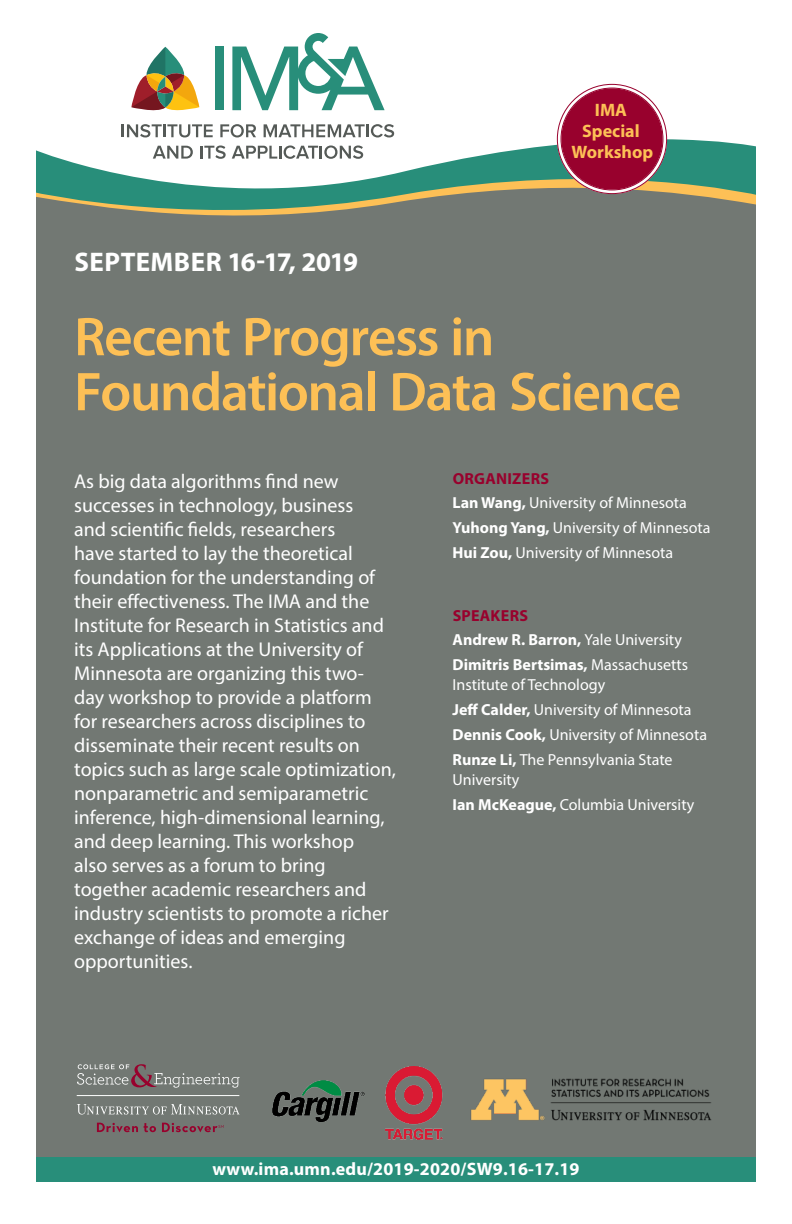
<style>
.page{position:relative;width:792px;height:1224px;background:#fff}
.page>*{position:absolute;margin:0;border:0;box-sizing:border-box;transform-origin:0 0}
.t1{font:600 55px/55px "Myriad Pro";letter-spacing:-.025em;color:#fdc056}
.t2{font:700 27px "Myriad Pro";letter-spacing:.01em;color:#fff}
.t3{font:20px/24px "Myriad Pro";color:#fff}
.t4{font:700 18px "Myriad Pro";letter-spacing:.01em;color:#fff}
.t5{font:700 18px "Myriad Pro";color:#fdc056}
.t6{font:16px/20px "Myriad Pro";color:#fff}
.t7{font:700 16px "Myriad Pro";color:#fff}
.t8{font:700 16px "Myriad Pro";letter-spacing:.02em;color:#98012d}
.s1{font-weight:700}
.s2{font-weight:400}
</style>
<div class="page">
<div style="left:36px;top:230px;width:720px;height:927px;background:#727873"></div>
<div style="left:36px;top:1157px;width:720px;height:25px;background:#288e7a"></div>
<svg style="left:131px;top:47px;width:68px;height:64px"></svg>
<div style="left:215px;top:47px;width:9px;height:63px;background:#288e7a"></div>
<svg style="left:232px;top:33px;width:153px;height:77px"></svg>
<svg style="left:36px;top:119px;width:720px;height:111px"></svg>
<div style="left:559px;top:86px;width:106px;height:106px;background:#98012d;border-radius:50%"></div>
<div style="left:557px;top:84px;width:110px;height:110px;border:4px solid #fff;border-radius:50%"></div>
<svg style="left:77px;top:1064px;width:163px;height:24px;background:#82807e"></svg>
<svg style="left:77px;top:1104px;width:163px;height:11px;background:#8d928e"></svg>
<hr style="left:77px;top:1095px;width:162px;height:1px;background:#fff">
<svg style="left:97px;top:1123px;width:41px;height:9px"></svg>
<svg style="left:144px;top:1123px;width:12px;height:9px"></svg>
<svg style="left:162px;top:1123px;width:62px;height:9px"></svg>
<img style="left:273px;top:1080px;width:91px;height:41px">
<img style="left:385px;top:1067px;width:58px;height:72px">
<img style="left:463px;top:1067px;width:292px;height:73px">
<p class="t2" style="left:74px;top:245px;width:285px">SEPTEMBER 16-17, 2019</p>
<p class="t5" style="left:595px;top:99px;width:34px">IMA</p>
<p class="t5" style="left:582px;top:120px;width:59px">Special</p>
<p class="t5" style="left:572px;top:141px;width:83px">Workshop</p>
<p class="t1" style="left:74px;top:308px;width:609px">Recent Progress in<br>Foundational Data Science</p>
<p class="t3" style="left:74px;top:468px;width:323px">As big data algorithms find new successes in technology, business<br>and scientific fields, researchers<br>have started to lay the theoretical foundation for the understanding of their effectiveness. The IMA and the Institute for Research in Statistics and its Applications at the University of Minnesota are organizing this two&shy;day workshop to provide a platform for researchers across disciplines to disseminate their recent results on topics such as large scale optimization, nonparametric and semiparametric inference, high-dimensional learning, and deep learning. This workshop<br>also serves as a forum to bring together academic researchers and industry scientists to promote a richer exchange of ideas and emerging opportunities.</p>
<p class="t8" style="left:453px;top:468px;width:98px">ORGANIZERS</p>
<p class="t6" style="left:453px;top:492px;width:236px"><span class="s1">Lan Wang,</span> University of Minnesota</p>
<p class="t6" style="left:453px;top:517px;width:259px"><span class="s1">Yuhong Yang,</span> University of Minnesota</p>
<p class="t6" style="left:453px;top:542px;width:222px"><span class="s1">Hui Zou,</span> University of Minnesota</p>
<p class="t8" style="left:453px;top:605px;width:77px">SPEAKERS</p>
<p class="t7" style="left:453px;top:629px;width:231px">Andrew R. Barron, <span class="s2">Yale University</span></p>
<p class="t6" style="left:453px;top:654px;width:237px"><span class="s1">Dimitris Bertsimas,</span> Massachusetts<br>Institute of Technology</p>
<p class="t6" style="left:453px;top:699px;width:241px"><span class="s1">Jeff Calder,</span> University of Minnesota</p>
<p class="t6" style="left:453px;top:724px;width:256px"><span class="s1">Dennis Cook,</span> University of Minnesota</p>
<p class="t6" style="left:453px;top:749px;width:221px"><span class="s1">Runze Li,</span> The Pennsylvania State<br>University</p>
<p class="t6" style="left:453px;top:794px;width:243px"><span class="s1">Ian McKeague,</span> Columbia University</p>
<p class="t4" style="left:212px;top:1157px;width:369px">www.ima.umn.edu/2019-2020/SW9.16-17.19</p>
</div>
